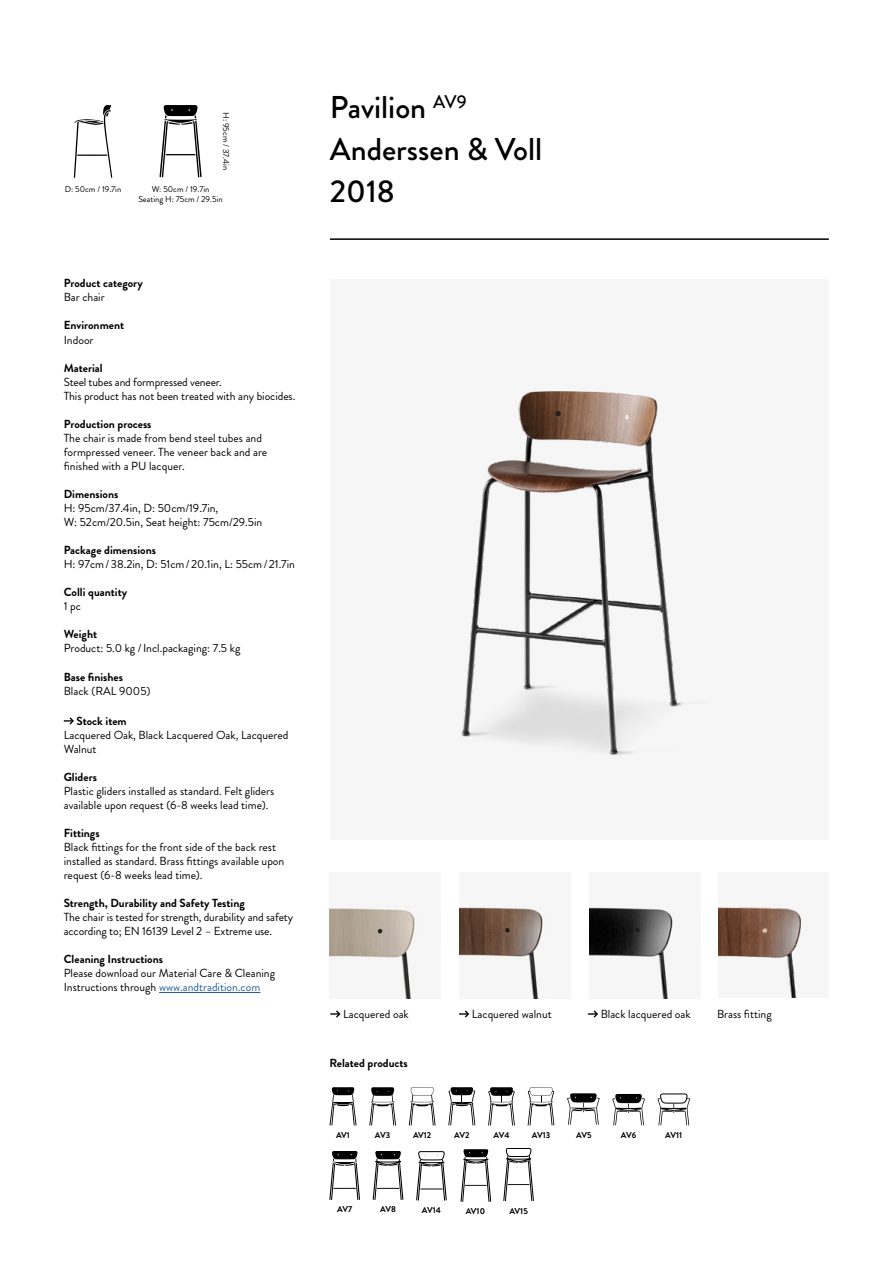
<style>
.page{position:relative;width:893px;height:1263px;background:#fff}
.page>*{position:absolute;margin:0;border:0;box-sizing:border-box;transform-origin:0 0}
.t1{font:500 31.5px "Brandon Grotesque";color:#000}
.info_text{font:11.7px/14.1px "Brandon Grotesque";color:#000}
.info_text-2{font:700 11.7px "Brandon Grotesque";color:#000}
.t2{font:8.55px "Brandon Grotesque";color:#000}
.t3{font:700 8.55px "Brandon Grotesque";color:#000}
.s1{color:#215e9e}
</style>
<div class="page">
<hr style="left:330px;top:238px;width:499px;height:2px;background:#000">
<img style="left:461px;top:391px;width:253px;height:367px">
<hr style="left:159px;top:992px;width:101px;height:1px;background:#215e9e">
<svg style="left:64px;top:717px;width:10px;height:8px"></svg>
<svg style="left:330px;top:1010px;width:11px;height:8px"></svg>
<svg style="left:588px;top:1010px;width:10px;height:8px"></svg>
<svg style="left:459px;top:1010px;width:10px;height:8px"></svg>
<img style="left:330px;top:906px;width:89px;height:92px">
<img style="left:459px;top:906px;width:89px;height:92px">
<img style="left:589px;top:907px;width:84px;height:91px">
<svg style="left:160px;top:105px;width:42px;height:72px"></svg>
<svg style="left:74px;top:105px;width:38px;height:73px"></svg>
<svg style="left:460px;top:1149px;width:31px;height:53px"></svg>
<svg style="left:448px;top:1087px;width:27px;height:38px"></svg>
<svg style="left:329px;top:1087px;width:28px;height:38px"></svg>
<svg style="left:369px;top:1087px;width:27px;height:38px"></svg>
<svg style="left:409px;top:1087px;width:27px;height:38px"></svg>
<svg style="left:488px;top:1087px;width:27px;height:38px"></svg>
<svg style="left:528px;top:1087px;width:26px;height:38px"></svg>
<svg style="left:612px;top:1094px;width:33px;height:31px"></svg>
<svg style="left:567px;top:1093px;width:33px;height:32px"></svg>
<svg style="left:657px;top:1093px;width:33px;height:32px"></svg>
<svg style="left:329px;top:1151px;width:31px;height:49px"></svg>
<svg style="left:373px;top:1151px;width:30px;height:49px"></svg>
<svg style="left:416px;top:1151px;width:31px;height:50px"></svg>
<svg style="left:503px;top:1148px;width:31px;height:53px"></svg>
<img style="left:718px;top:907px;width:84px;height:91px">
<p class="t2" style="left:232px;top:112px;width:60px;rotate:90deg">H: 95cm / 37.4in</p>
<p class="t2" style="left:65px;top:183px;width:58px">D: 50cm / 19.7in</p>
<p class="t2" style="left:152px;top:183px;width:59px">W: 50cm / 19.7in</p>
<p class="t2" style="left:138px;top:193px;width:86px">Seating H: 75cm / 29.5in</p>
<p class="info_text-2" style="left:64px;top:275px;width:81px">Product category</p>
<p class="info_text" style="left:64px;top:290px;width:42px">Bar chair</p>
<p class="info_text-2" style="left:64px;top:317px;width:62px">Environment</p>
<p class="info_text" style="left:64px;top:333px;width:31px">Indoor</p>
<p class="info_text-2" style="left:64px;top:359px;width:40px">Material</p>
<p class="info_text" style="left:64px;top:375px;width:233px">Steel tubes and formpressed veneer.<br>This product has not been treated with any biocides.</p>
<p class="info_text-2" style="left:64px;top:416px;width:89px">Production process</p>
<p class="info_text" style="left:64px;top:431px;width:205px">The chair is made from bend steel tubes and formpressed veneer. The veneer back and are finished with a PU lacquer.</p>
<p class="info_text-2" style="left:64px;top:486px;width:56px">Dimensions</p>
<p class="info_text" style="left:64px;top:501px;width:156px">H: 95cm/37.4in, D: 50cm/19.7in,</p>
<p class="info_text" style="left:64px;top:515px;width:200px">W: 52cm/20.5in, Seat height: 75cm/29.5in</p>
<p class="info_text-2" style="left:64px;top:542px;width:94px">Package dimensions</p>
<p class="info_text" style="left:64px;top:557px;width:233px">H: 97cm/38.2in, D: 51cm/20.1in, L: 55cm/21.7in</p>
<p class="info_text-2" style="left:64px;top:584px;width:65px">Colli quantity</p>
<p class="info_text" style="left:64px;top:599px;width:19px">1 pc</p>
<p class="info_text-2" style="left:64px;top:626px;width:35px">Weight</p>
<p class="info_text" style="left:64px;top:641px;width:178px">Product: 5.0 kg /Incl.packaging: 7.5 kg</p>
<p class="info_text-2" style="left:64px;top:668px;width:61px">Base finishes</p>
<p class="info_text" style="left:64px;top:684px;width:88px">Black (RAL 9005)</p>
<p class="info_text-2" style="left:77px;top:712px;width:52px">Stock item</p>
<p class="info_text" style="left:64px;top:728px;width:226px">Lacquered Oak, Black Lacquered Oak, Lacquered<br>Walnut</p>
<p class="info_text-2" style="left:64px;top:768px;width:35px">Gliders</p>
<p class="info_text" style="left:64px;top:784px;width:212px">Plastic gliders installed as standard. Felt gliders available upon request (6-8 weeks lead time).</p>
<p class="info_text-2" style="left:64px;top:825px;width:37px">Fittings</p>
<p class="info_text" style="left:64px;top:840px;width:222px">Black fittings for the front side of the back rest installed as standard. Brass fittings available upon request (6-8 weeks lead time).</p>
<p class="info_text-2" style="left:64px;top:895px;width:183px">Strength, Durability and Safety Testing</p>
<p class="info_text" style="left:64px;top:910px;width:231px">The chair is tested for strength, durability and safety according to; EN 16139 Level 2 – Extreme use.</p>
<p class="info_text-2" style="left:64px;top:951px;width:101px">Cleaning Instructions</p>
<p class="info_text" style="left:64px;top:966px;width:213px">Please download our Material Care &amp; Cleaning<br>Instructions through <span class="s1">www.andtradition.com</span></p>
<p class="t1" style="left:330px;top:86px;width:138px">Pavilion <sup>AV9</sup></p>
<p class="t1" style="left:330px;top:128px;width:214px">Anderssen &amp; Voll</p>
<p class="t1" style="left:330px;top:170px;width:67px">2018</p>
<p class="info_text" style="left:343px;top:1007px;width:67px">Lacquered oak</p>
<p class="info_text" style="left:472px;top:1007px;width:81px">Lacquered walnut</p>
<p class="info_text" style="left:601px;top:1007px;width:92px">Black lacquered oak</p>
<p class="info_text-2" style="left:329px;top:1055px;width:80px">Related products</p>
<p class="t3" style="left:336px;top:1129px;width:15px">AV1</p>
<p class="t3" style="left:375px;top:1129px;width:17px">AV3</p>
<p class="t3" style="left:413px;top:1129px;width:20px">AV12</p>
<p class="t3" style="left:454px;top:1129px;width:17px">AV2</p>
<p class="t3" style="left:493px;top:1129px;width:18px">AV4</p>
<p class="t3" style="left:532px;top:1129px;width:20px">AV13</p>
<p class="t3" style="left:576px;top:1129px;width:17px">AV5</p>
<p class="t3" style="left:621px;top:1129px;width:17px">AV6</p>
<p class="t3" style="left:665px;top:1129px;width:19px">AV11</p>
<p class="t3" style="left:337px;top:1203px;width:17px">AV7</p>
<p class="t3" style="left:380px;top:1203px;width:17px">AV8</p>
<p class="t3" style="left:422px;top:1204px;width:21px">AV14</p>
<p class="t3" style="left:509px;top:1204px;width:20px">AV15</p>
<p class="t3" style="left:466px;top:1205px;width:21px">AV10</p>
<p class="info_text" style="left:717px;top:1007px;width:56px">Brass fitting</p>
</div>
